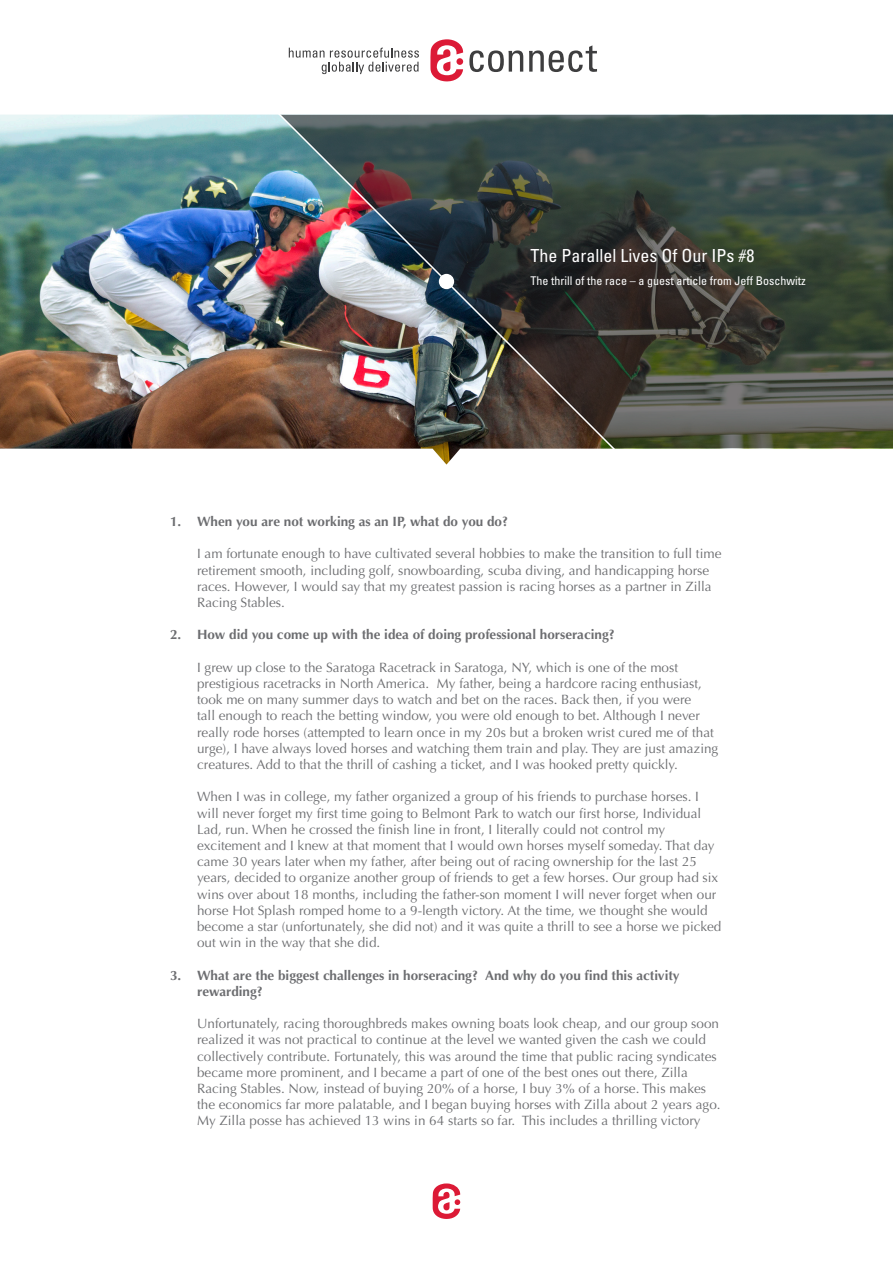
<style>
.page{position:relative;width:893px;height:1263px;background:#fff}
.page>*{position:absolute;margin:0;border:0;box-sizing:border-box;transform-origin:0 0}
.t1{font:condensed 18px "Univers";color:#fff}
.t2{font:13.5px/16.2px "Optima";color:#6c6d70}
.t3{font:700 13.5px/16.2px "Optima";color:#6c6d70}
.t4{font:condensed 12px "Univers";color:#fff}
</style>
<div class="page">
<img style="left:0;top:115px;width:893px;height:350px">
<svg style="left:618px;top:115px;width:275px;height:333px;background:#424b41"></svg>
<svg style="left:289px;top:48px;width:130px;height:26px"></svg>
<svg style="left:430px;top:39px;width:33px;height:43px"></svg>
<div style="left:456px;top:58px;width:7px;height:7px;background:#dc1a36;border-radius:50%"></div>
<svg style="left:469px;top:50px;width:54px;height:22px"></svg>
<svg style="left:529px;top:45px;width:68px;height:27px"></svg>
<img style="left:273px;top:114px;width:345px;height:339px">
<div style="left:439px;top:274px;width:15px;height:15px;background:#fff;border-radius:50%"></div>
<svg style="left:433px;top:1183px;width:27px;height:36px"></svg>
<p class="t1" style="left:530px;top:245px;width:225px">The Parallel Lives Of Our IPs #8</p>
<p class="t4" style="left:530px;top:273px;width:277px">The thrill of the race – a guest article from Jeff Boschwitz</p>
<p class="t3" style="left:170px;top:513px;width:339px">1. When you are not working as an IP, what do you do?</p>
<p class="t2" style="left:197px;top:546px;width:526px">I am fortunate enough to have cultivated several hobbies to make the transition to full time retirement smooth, including golf, snowboarding, scuba diving, and handicapping horse races. However, I would say that my greatest passion is racing horses as a partner in Zilla Racing Stables.</p>
<p class="t3" style="left:170px;top:627px;width:446px">2. How did you come up with the idea of doing professional horseracing?</p>
<p class="t2" style="left:197px;top:659px;width:523px">I grew up close to the Saratoga Racetrack in Saratoga, NY, which is one of the most prestigious racetracks in North America. My father, being a hardcore racing enthusiast, took me on many summer days to watch and bet on the races. Back then, if you were<br>tall enough to reach the betting window, you were old enough to bet. Although I never really rode horses (attempted to learn once in my 20s but a broken wrist cured me of that urge), I have always loved horses and watching them train and play. They are just amazing creatures. Add to that the thrill of cashing a ticket, and I was hooked pretty quickly.</p>
<p class="t2" style="left:197px;top:789px;width:526px">When I was in college, my father organized a group of his friends to purchase horses. I will never forget my first time going to Belmont Park to watch our first horse, Individual Lad, run. When he crossed the finish line in front, I literally could not control my excitement and I knew at that moment that I would own horses myself someday. That day came 30 years later when my father, after being out of racing ownership for the last 25 years, decided to organize another group of friends to get a few horses. Our group had six wins over about 18 months, including the father-son moment I will never forget when our horse Hot Splash romped home to a 9-length victory. At the time, we thought she would become a star (unfortunately, she did not) and it was quite a thrill to see a horse we picked out win in the way that she did.</p>
<p class="t3" style="left:197px;top:967px;width:484px;text-indent:-27px">3. What are the biggest challenges in horseracing? And why do you find this activity rewarding?</p>
<p class="t2" style="left:197px;top:1016px;width:525px">Unfortunately, racing thoroughbreds makes owning boats look cheap, and our group soon realized it was not practical to continue at the level we wanted given the cash we could collectively contribute. Fortunately, this was around the time that public racing syndicates became more prominent, and I became a part of one of the best ones out there, Zilla Racing Stables. Now, instead of buying 20% of a horse, I buy 3% of a horse. This makes the economics far more palatable, and I began buying horses with Zilla about 2 years ago.<br>My Zilla posse has achieved 13 wins in 64 starts so far. This includes a thrilling victory</p>
</div>
